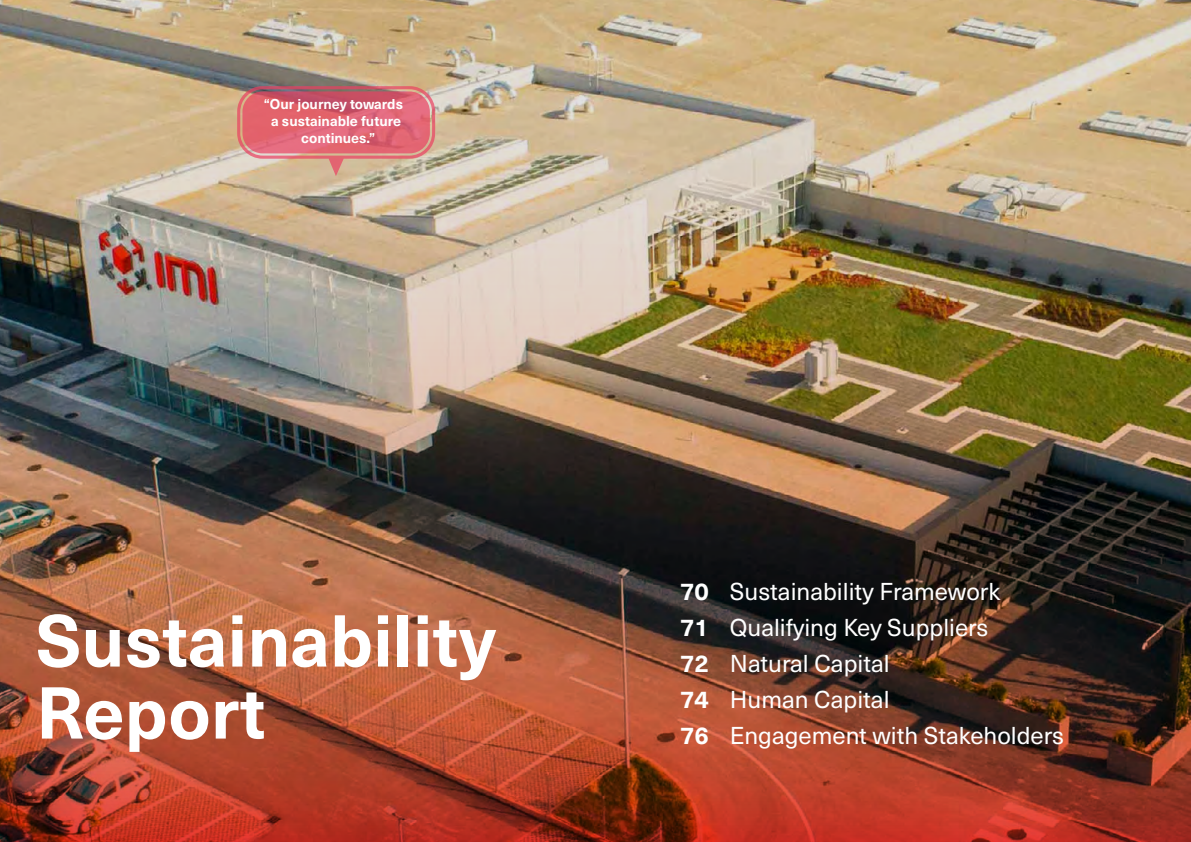
<style>
.page{position:relative;width:1191px;height:842px;background:#fff}
.page>*{position:absolute;margin:0;border:0;box-sizing:border-box;transform-origin:0 0}
.t1{font:700 72px/72px "Neue Haas Unica W06";color:#fff}
.t2{font:24px/36px "Neue Haas Unica W06";color:#fff}
.t3{font:700 24px/36px "Neue Haas Unica W06";color:#fff;text-align:justify}
.t4{font:700 14px "Neue Haas Unica W06";color:#fff}
</style>
<div class="page">
<img style="left:0;top:0;width:1191px;height:842px">
<svg style="left:237px;top:86px;width:198px;height:90px;background:#cea191"></svg>
<svg style="left:242px;top:91px;width:188px;height:62px;background:#db6171"></svg>
<p class="t4" style="left:264px;top:94px;width:141px">“Our journey towards</p>
<p class="t4" style="left:271px;top:110px;width:131px">a sustainable future</p>
<p class="t4" style="left:301px;top:127px;width:76px">continues.”</p>
<h1 class="t1" style="left:36px;top:600px;width:461px">Sustainability<br>Report</h1>
<p class="t3" style="left:680px;top:572px;width:30px">70<br>71<br>72<br>74<br>76</p>
<p class="t2" style="left:730px;top:572px;width:336px">Sustainability Framework<br>Qualifying Key Suppliers<br>Natural Capital<br>Human Capital<br>Engagement with Stakeholders</p>
</div>
